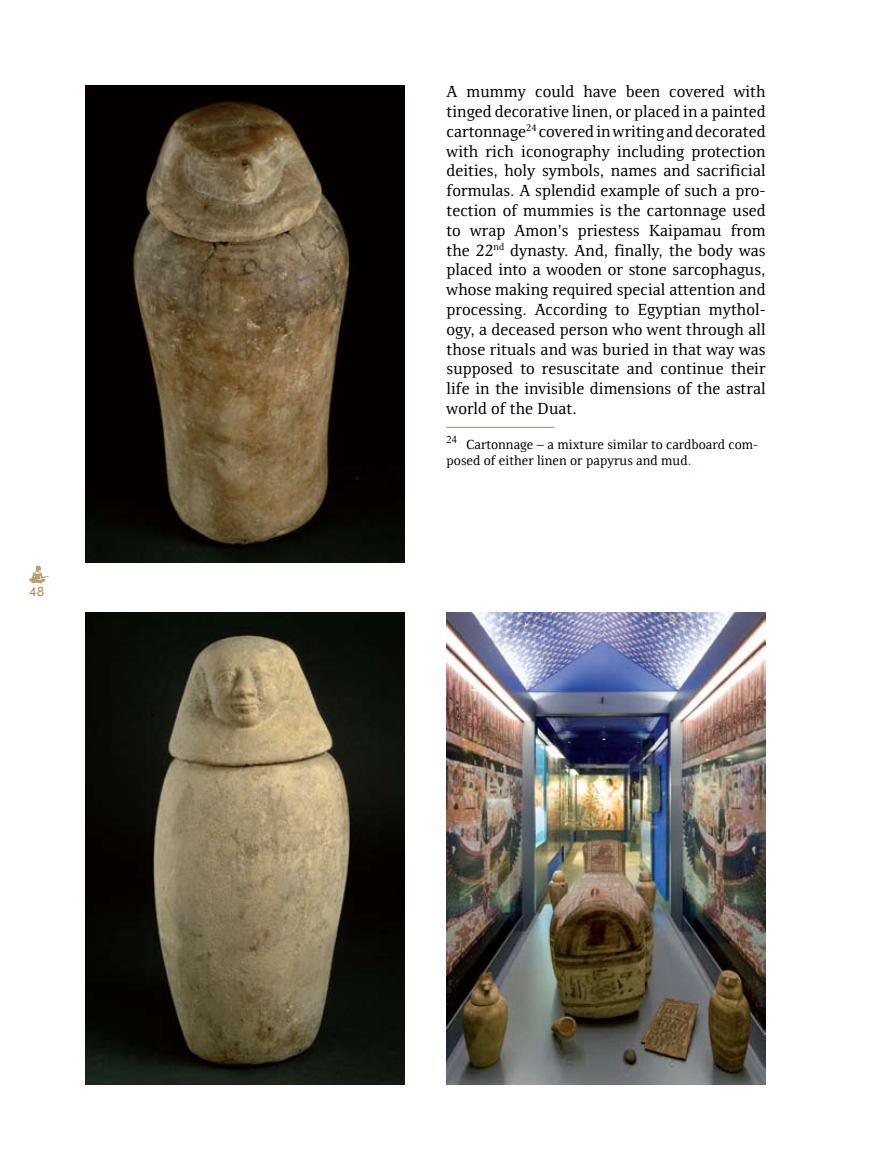
<style>
.page{position:relative;width:872px;height:1170px;background:#fff}
.page>*{position:absolute;margin:0;border:0;box-sizing:border-box;transform-origin:0 0}
.t1{font:16.5px/19.8px "Resavska BG";color:#000;text-align:justify}
.t2{font:13.5px/16.2px "Resavska BG";color:#000}
.t3{font:12.75px "Futura BT";color:#a7894b}
.s1{color:#f00}
</style>
<div class="page">
<svg style="left:29px;top:565px;width:20px;height:18px"></svg>
<img style="left:85px;top:85px;width:319px;height:477px">
<img style="left:85px;top:612px;width:319px;height:472px">
<hr style="left:446px;top:427px;width:108px;height:1px;background:#a7894b">
<img style="left:446px;top:612px;width:319px;height:472px">
<p class="t3" style="left:29px;top:584px;width:17px">48</p>
<p class="t1" style="left:446px;top:82px;width:320px">A mummy could have been covered with tinged decorative linen, or placed in a painted cartonnage<sup>24</sup> covered in writing and decorated with rich iconography including protection deities, holy symbols, names and sacrificial formulas. A splendid example of such a pro&shy;tection of mummies is the cartonnage used to wrap Amon’s priestess Kaipamau from the 22<sup>nd</sup> dynasty. And, finally, the body was placed into a wooden or stone sarcophagus, whose making required special attention and processing. According to Egyptian mythol&shy;ogy, a deceased person who went through all those rituals and was buried in that way was supposed to resuscitate and continue their life in the invisible dimensions of the astral world of the Duat.</p>
<p class="t2" style="left:446px;top:436px;width:313px"><sup>24</sup> Cartonnage – a mixture similar to cardboard com&shy;posed of either linen or papyrus and mud<span class="s1">.</span></p>
</div>
